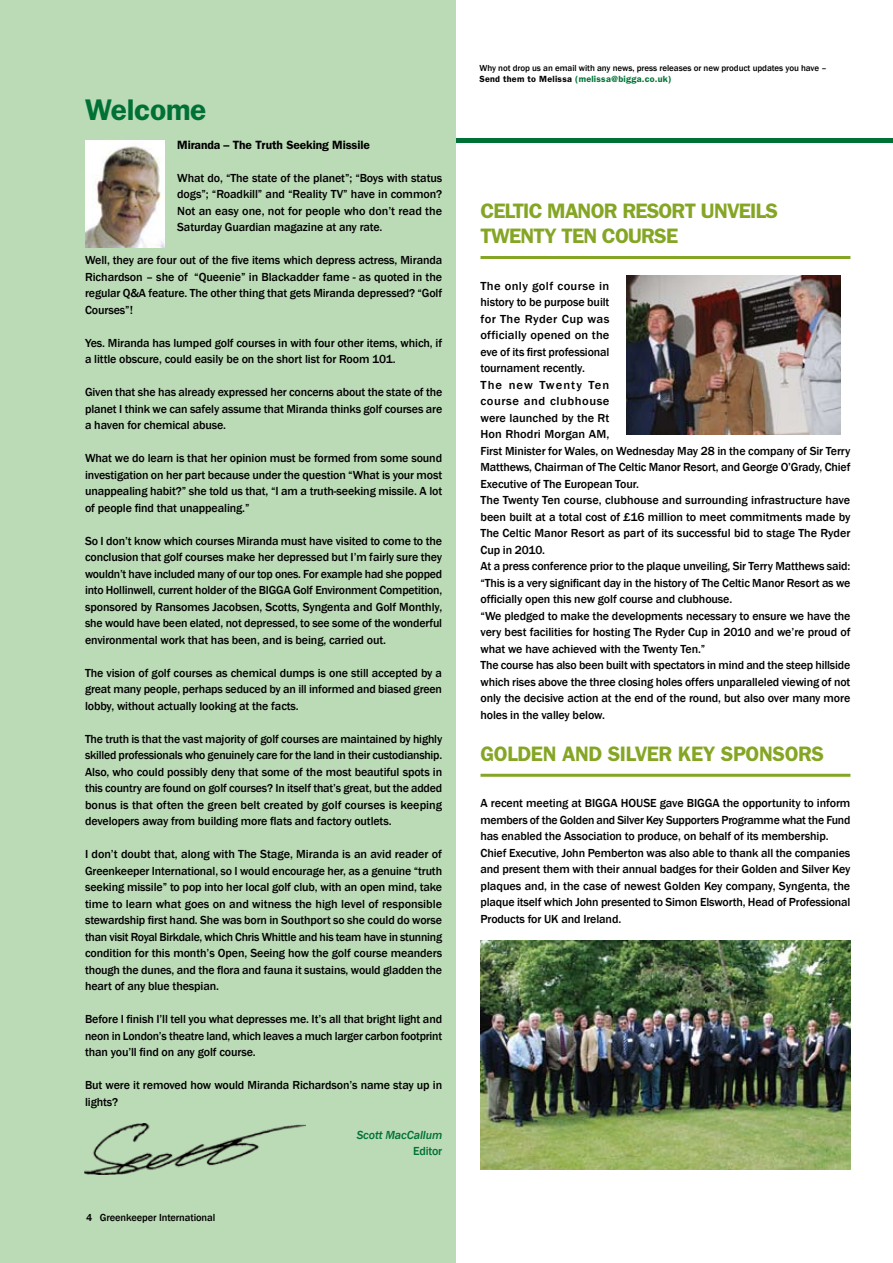
<style>
.page{position:relative;width:893px;height:1263px;background:#fff}
.page>*{position:absolute;margin:0;border:0;box-sizing:border-box;transform-origin:0 0}
.t1{font:600 30px "Franklin Gothic";letter-spacing:-.01em;color:#007135}
.t2{font:600 21px/25.5px "Franklin Gothic";letter-spacing:-.04em;color:#85a625}
.t3{font:600 21px "Franklin Gothic";letter-spacing:-.02em;color:#85a625}
.t4{font:500 12px/16.5px "Franklin Gothic";letter-spacing:-.01em;color:#000;text-align:justify}
.t5{font:500 12px/16.5px "Franklin Gothic";letter-spacing:-.01em;color:#000;scale:1.05 1}
.t6{font:600 12px "Franklin Gothic";letter-spacing:-.01em;color:#000}
.t7{font:italic 500 12px "Franklin Gothic";letter-spacing:-.01em;color:#007135}
.t8{font:500 12px "Franklin Gothic";letter-spacing:-.01em;color:#007135}
.t9{font:500 10.5px "Franklin Gothic";letter-spacing:-.01em;color:#000}
.t10{font:500 9px/11.7px "Franklin Gothic";letter-spacing:-.005em;color:#000}
.s1{font-weight:600}
.s2{font-weight:600;color:#007135}
</style>
<div class="page">
<hr style="left:85px;top:139px;width:808px;height:4px;background:#007135">
<hr style="left:480px;top:774px;width:370px;height:3px;background:#85a625">
<img style="left:480px;top:940px;width:370px;height:229px">
<hr style="left:480px;top:256px;width:370px;height:3px;background:#85a625">
<img style="left:626px;top:276px;width:214px;height:158px">
<div style="left:0;top:0;width:455px;height:1263px;background:#bbdab6"></div>
<img style="left:85px;top:1123px;width:220px;height:51px">
<img style="left:85px;top:141px;width:79px;height:106px">
<h1 class="t1" style="left:85px;top:92px;width:123px">Welcome</h1>
<p class="t6" style="left:177px;top:137px;width:194px">Miranda – The Truth Seeking Missile</p>
<p class="t4" style="left:177px;top:169px;width:266px">What do, “The state of the planet”; “Boys with status dogs”; “Roadkill” and “Reality TV” have in common?<br>Not an easy one, not for people who don’t read the Saturday Guardian magazine at any rate.</p>
<p class="t4" style="left:85px;top:252px;width:359px">Well, they are four out of the five items which depress actress, Miranda Richardson – she of “Queenie” in Blackadder fame - as quoted in the regular Q&amp;A feature. The other thing that gets Miranda depressed? “Golf Courses”!</p>
<p class="t4" style="left:85px;top:334px;width:359px">Yes. Miranda has lumped golf courses in with four other items, which, if a little obscure, could easily be on the short list for Room 101.</p>
<p class="t4" style="left:85px;top:384px;width:359px">Given that she has already expressed her concerns about the state of the planet I think we can safely assume that Miranda thinks golf courses are a haven for chemical abuse.</p>
<p class="t4" style="left:85px;top:450px;width:359px">What we do learn is that her opinion must be formed from some sound investigation on her part because under the question “What is your most unappealing habit?” she told us that, “I am a truth-seeking missile. A lot of people find that unappealing.”</p>
<p class="t4" style="left:85px;top:532px;width:359px">So I don’t know which courses Miranda must have visited to come to the conclusion that golf courses make her depressed but I’m fairly sure they wouldn’t have included many of our top ones. For example had she popped into Hollinwell, current holder of the BIGGA Golf Environment Competition, sponsored by Ransomes Jacobsen, Scotts, Syngenta and Golf Monthly, she would have been elated, not depressed, to see some of the wonderful environmental work that has been, and is being, carried out.</p>
<p class="t4" style="left:85px;top:664px;width:359px">The vision of golf courses as chemical dumps is one still accepted by a great many people, perhaps seduced by an ill informed and biased green lobby, without actually looking at the facts.</p>
<p class="t4" style="left:85px;top:730px;width:359px">The truth is that the vast majority of golf courses are maintained by highly skilled professionals who genuinely care for the land in their custodianship.<br>Also, who could possibly deny that some of the most beautiful spots in this country are found on golf courses? In itself that’s great, but the added bonus is that often the green belt created by golf courses is keeping developers away from building more flats and factory outlets.</p>
<p class="t4" style="left:85px;top:846px;width:359px">I don’t doubt that, along with The Stage, Miranda is an avid reader of Greenkeeper International, so I would encourage her, as a genuine “truth seeking missile” to pop into her local golf club, with an open mind, take time to learn what goes on and witness the high level of responsible stewardship first hand. She was born in Southport so she could do worse than visit Royal Birkdale, which Chris Whittle and his team have in stunning condition for this month’s Open, Seeing how the golf course meanders though the dunes, and the flora and fauna it sustains, would gladden the heart of any blue thespian.</p>
<p class="t4" style="left:85px;top:1011px;width:359px">Before I finish I’ll tell you what depresses me. It’s all that bright light and neon in London’s theatre land, which leaves a much larger carbon footprint than you’ll find on any golf course.</p>
<p class="t4" style="left:85px;top:1077px;width:359px">But were it removed how would Miranda Richardson’s name stay up in lights?</p>
<p class="t7" style="left:357px;top:1127px;width:87px">Scott MacCallum</p>
<p class="t8" style="left:413px;top:1144px;width:31px">Editor</p>
<p class="t9" style="left:86px;top:1211px;width:131px">4 Greenkeeper International</p>
<p class="t10" style="left:479px;top:62px;width:349px">Why not drop us an email with any news, press releases or new product updates you have –<br><span class="s1">Send them to Melissa</span> <span class="s2">(melissa@bigga.co.uk)</span></p>
<h2 class="t2" style="left:480px;top:198px;width:299px">CELTIC MANOR RESORT UNVEILS<br>TWENTY TEN COURSE</h2>
<p class="t5" style="left:480px;top:277px;width:354px">The only golf course in<br>history to be purpose built<br>for The Ryder Cup was<br>officially opened on the<br>eve of its first professional<br>tournament recently.<br>The new Twenty Ten<br>course and clubhouse<br>were launched by the Rt<br>Hon Rhodri Morgan AM,<br>First Minister for Wales, on Wednesday May 28 in the company of Sir Terry Matthews, Chairman of The Celtic Manor Resort, and George O’Grady, Chief Executive of The European Tour.<br>The Twenty Ten course, clubhouse and surrounding infrastructure have been built at a total cost of £16 million to meet commitments made by The Celtic Manor Resort as part of its successful bid to stage The Ryder Cup in 2010.<br>At a press conference prior to the plaque unveiling, Sir Terry Matthews said: “This is a very significant day in the history of The Celtic Manor Resort as we officially open this new golf course and clubhouse.<br>“We pledged to make the developments necessary to ensure we have the very best facilities for hosting The Ryder Cup in 2010 and we’re proud of what we have achieved with the Twenty Ten.”<br>The course has also been built with spectators in mind and the steep hillside which rises above the three closing holes offers unparalleled viewing of not only the decisive action at the end of the round, but also over many more holes in the valley below.</p>
<h2 class="t3" style="left:480px;top:741px;width:345px">GOLDEN AND SILVER KEY SPONSORS</h2>
<p class="t4" style="left:480px;top:795px;width:371px;text-align:left">A recent meeting at BIGGA HOUSE gave BIGGA the opportunity to inform members of the Golden and Silver Key Supporters Programme what the Fund has enabled the Association to produce, on behalf of its membership.<br>Chief Executive, John Pemberton was also able to thank all the companies and present them with their annual badges for their Golden and Silver Key plaques and, in the case of newest Golden Key company, Syngenta, the plaque itself which John presented to Simon Elsworth, Head of Professional Products for UK and Ireland.</p>
</div>
